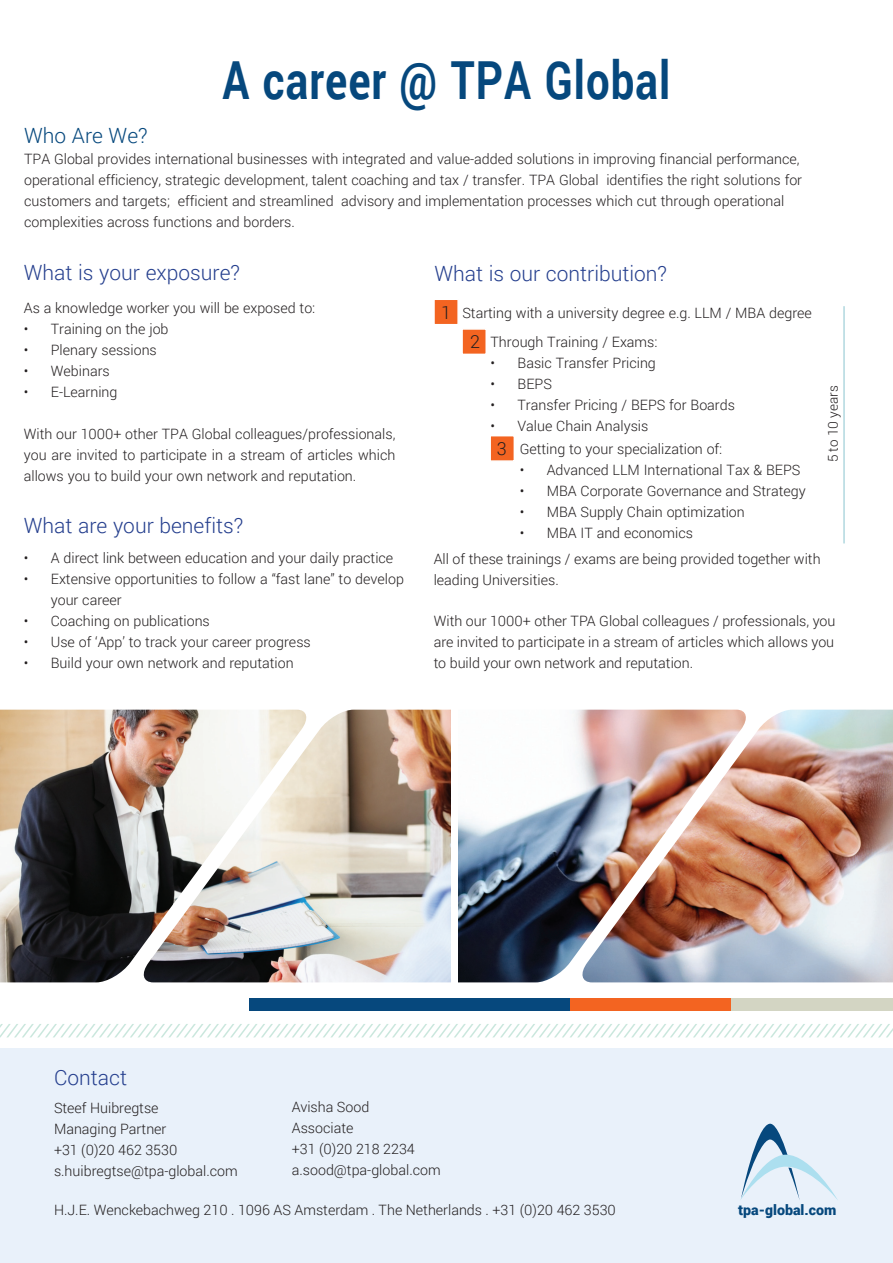
<style>
.page{position:relative;width:893px;height:1263px;background:#fff}
.page>*{position:absolute;margin:0;border:0;box-sizing:border-box;transform-origin:0 0}
.t1{font:700 52.5px "Roboto";letter-spacing:.025em;color:#06487d;scale:.8 1}
.t2{font:300 21px "Roboto";color:#253f8e}
.t3{font:300 21px "Roboto";color:#06487d}
.t4{font:300 18px "Roboto";color:#231f20}
.t5{font:300 14.25px/21px "Roboto";color:#231f20}
.t6{font:14.25px "Roboto";color:#06487d}
.t7{font:300 13.5px "Roboto";color:#231f20}
</style>
<div class="page">
<div style="left:0;top:1048px;width:893px;height:215px;background:#e9f1fa"></div>
<div style="left:249px;top:997px;width:321px;height:14px;background:#06487d"></div>
<div style="left:570px;top:997px;width:161px;height:14px;background:#f36421"></div>
<div style="left:731px;top:997px;width:162px;height:14px;background:#d3d5c3"></div>
<svg style="left:0;top:1024px;width:893px;height:13px"></svg>
<div style="left:433px;top:298px;width:26px;height:27px;background:#f36421;border:2px solid #fff"></div>
<div style="left:461px;top:328px;width:26px;height:27px;background:#f36421;border:2px solid #fff"></div>
<div style="left:489px;top:435px;width:26px;height:27px;background:#f36421;border:2px solid #fff"></div>
<hr style="left:843px;top:306px;width:2px;height:237px;background:#b1d8df">
<svg style="left:740px;top:1124px;width:98px;height:76px"></svg>
<img style="left:0;top:709px;width:893px;height:274px">
<p class="t1" style="left:222px;top:43px;width:561px">A career @ TPA Global</p>
<p class="t3" style="left:24px;top:121px;width:125px">Who Are We?</p>
<p class="t5" style="left:24px;top:148px;width:779px">TPA Global provides international businesses with integrated and value-added solutions in improving financial performance, operational efficiency, strategic development, talent coaching and tax / transfer. TPA Global identifies the right solutions for customers and targets; efficient and streamlined advisory and implementation processes which cut through operational complexities across functions and borders.</p>
<p class="t2" style="left:24px;top:258px;width:218px">What is your exposure?</p>
<p class="t2" style="left:434px;top:259px;width:234px">What is our contribution?</p>
<p class="t5" style="left:24px;top:297px;width:293px">As a knowledge worker you will be exposed to:</p>
<p class="t5" style="left:24px;top:318px;width:146px">• Training on the job</p>
<p class="t5" style="left:24px;top:339px;width:135px">• Plenary sessions</p>
<p class="t5" style="left:24px;top:360px;width:87px">• Webinars</p>
<p class="t5" style="left:24px;top:381px;width:95px">• E-Learning</p>
<p class="t5" style="left:24px;top:423px;width:373px;text-align:justify">With our 1000+ other TPA Global colleagues/professionals, you are invited to participate in a stream of articles which allows you to build your own network and reputation.</p>
<p class="t2" style="left:24px;top:511px;width:221px">What are your benefits?</p>
<p class="t5" style="left:24px;top:547px;width:371px">• A direct link between education and your daily practice</p>
<p class="t5" style="left:51px;top:568px;width:355px;text-indent:-27px">• Extensive opportunities to follow a “fast lane” to develop your career</p>
<p class="t5" style="left:24px;top:610px;width:188px">• Coaching on publications</p>
<p class="t5" style="left:24px;top:631px;width:289px">• Use of ‘App’ to track your career progress</p>
<p class="t5" style="left:24px;top:652px;width:271px">• Build your own network and reputation</p>
<p class="t4" style="left:441px;top:300px;width:11px">1</p>
<p class="t5" style="left:462px;top:302px;width:351px">Starting with a university degree e.g. LLM / MBA degree</p>
<p class="t5" style="left:490px;top:331px;width:169px">Through Training / Exams:</p>
<p class="t5" style="left:490px;top:352px;width:167px">• Basic Transfer Pricing</p>
<p class="t5" style="left:490px;top:373px;width:63px">• BEPS</p>
<p class="t5" style="left:490px;top:394px;width:246px">• Transfer Pricing / BEPS for Boards</p>
<p class="t5" style="left:490px;top:415px;width:159px">• Value Chain Analysis</p>
<p class="t4" style="left:470px;top:329px;width:11px">2</p>
<p class="t7" style="left:823px;top:462px;width:78px;rotate:-90deg">5 to 10 years</p>
<p class="t4" style="left:497px;top:436px;width:11px">3</p>
<p class="t5" style="left:520px;top:438px;width:204px">Getting to your specialization of:</p>
<p class="t5" style="left:520px;top:459px;width:282px">• Advanced LLM International Tax &amp; BEPS</p>
<p class="t5" style="left:520px;top:480px;width:288px">• MBA Corporate Governance and Strategy</p>
<p class="t5" style="left:520px;top:501px;width:227px">• MBA Supply Chain optimization</p>
<p class="t5" style="left:520px;top:522px;width:175px">• MBA IT and economics</p>
<p class="t5" style="left:434px;top:547px;width:388px">All of these trainings / exams are being provided together with leading Universities.</p>
<p class="t5" style="left:434px;top:610px;width:403px;text-align:justify">With our 1000+ other TPA Global colleagues / professionals, you are invited to participate in a stream of articles which allows you to build your own network and reputation.</p>
<p class="t2" style="left:54px;top:1063px;width:74px">Contact</p>
<p class="t5" style="left:292px;top:1095px;width:79px">Avisha Sood<br>Associate</p>
<p class="t5" style="left:292px;top:1137px;width:150px">+31 (0)20 218 2234 a.sood@tpa-global.com</p>
<p class="t5" style="left:54px;top:1199px;width:563px">H.J.E. Wenckebachweg 210 . 1096 AS Amsterdam . The Netherlands . +31 (0)20 462 3530</p>
<p class="t6" style="left:738px;top:1200px;width:100px">tpa-global.com</p>
<p class="t5" style="left:54px;top:1096px;width:114px">Steef Huibregtse<br>Managing Partner</p>
<p class="t5" style="left:54px;top:1138px;width:185px">+31 (0)20 462 3530 s.huibregtse@tpa-global.com</p>
</div>
